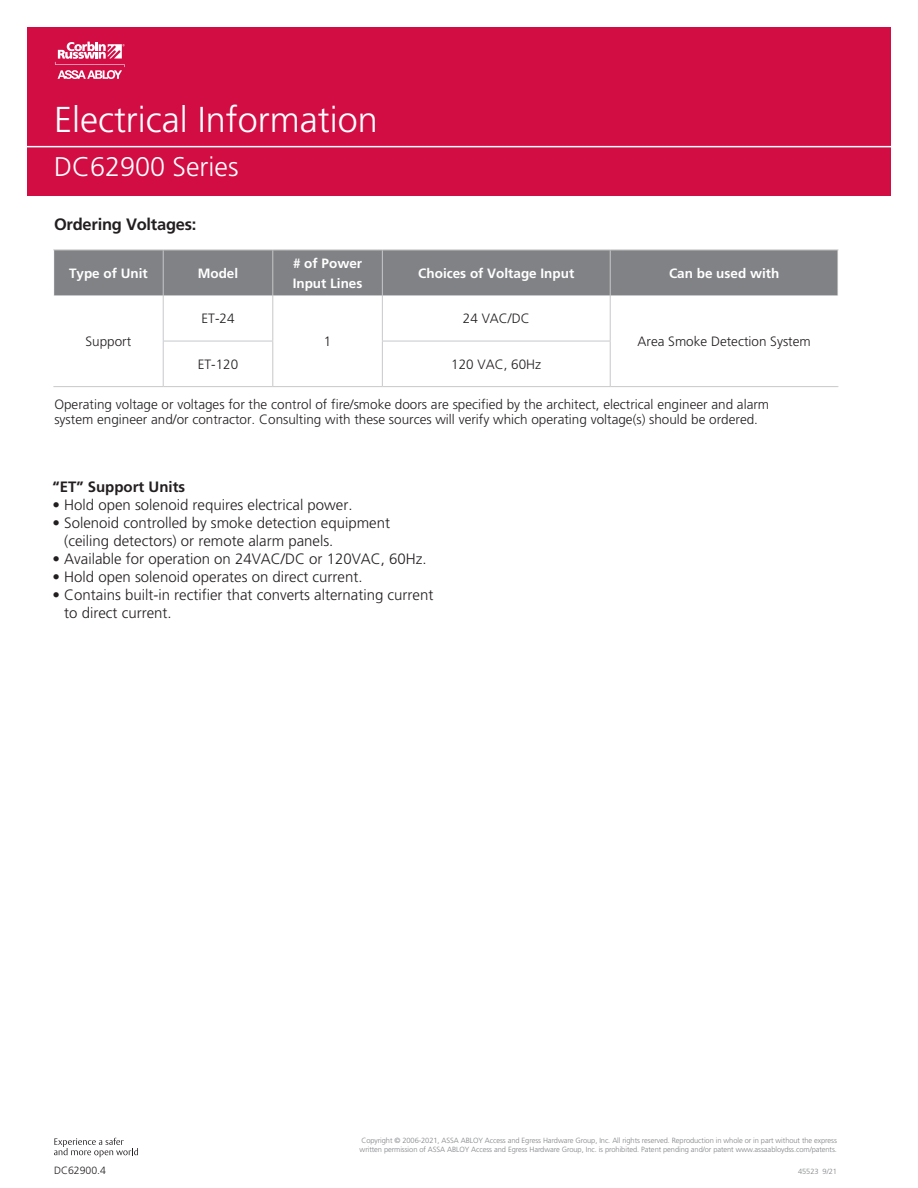
<style>
.page{position:relative;width:918px;height:1188px;background:#fff}
.page>*{position:absolute;margin:0;border:0;box-sizing:border-box;transform-origin:0 0}
.t1{font:300 36px "Frutiger LT Pro";color:#fff}
.t2{font:300 27px "Frutiger LT Pro";color:#fff}
.Head{font:700 16.5px "Frutiger LT Pro";letter-spacing:-.015em;color:#231f20}
.Body_Text{font:300 15px/18px "Frutiger LT Pro";color:#231f20}
.Subhead{font:700 15px "Frutiger LT Pro";color:#231f20}
.Note{font:300 13.5px/15px "Frutiger LT Pro";color:#231f20}
.Chart_Text{font:700 13.5px "Frutiger LT Pro";color:#fff}
.Chart_Text-2{font:300 13.5px "Frutiger LT Pro";color:#231f20}
.t3{font:300 10.5px "Frutiger LT Pro";color:#231f20}
.t4{font:300 7.5px/9px "Frutiger LT Pro";letter-spacing:-.01em;color:#808285}
</style>
<div class="page">
<svg style="left:54px;top:1138px;width:84px;height:19px"></svg>
<div style="left:27px;top:27px;width:864px;height:169px;background:#d20d44"></div>
<hr style="left:7px;top:146px;width:900px;height:1px;background:#fff">
<svg style="left:55px;top:42px;width:70px;height:37px"></svg>
<div style="left:54px;top:251px;width:784px;height:44px;background:#808285"></div>
<hr style="left:53px;top:250px;width:110px;height:1px;background:#c7c8ca">
<hr style="left:163px;top:250px;width:110px;height:1px;background:#c7c8ca">
<hr style="left:163px;top:250px;width:1px;height:45px;background:#c7c8ca">
<hr style="left:273px;top:250px;width:109px;height:1px;background:#c7c8ca">
<hr style="left:272px;top:250px;width:1px;height:45px;background:#c7c8ca">
<hr style="left:382px;top:250px;width:228px;height:1px;background:#c7c8ca">
<hr style="left:382px;top:250px;width:1px;height:45px;background:#c7c8ca">
<hr style="left:610px;top:250px;width:228px;height:1px;background:#c7c8ca">
<hr style="left:610px;top:250px;width:1px;height:45px;background:#c7c8ca">
<hr style="left:54px;top:295px;width:109px;height:1px;background:#c7c8ca">
<hr style="left:163px;top:295px;width:110px;height:1px;background:#c7c8ca">
<hr style="left:163px;top:296px;width:1px;height:45px;background:#c7c8ca">
<hr style="left:273px;top:295px;width:109px;height:1px;background:#c7c8ca">
<hr style="left:272px;top:296px;width:1px;height:45px;background:#c7c8ca">
<hr style="left:382px;top:295px;width:228px;height:1px;background:#c7c8ca">
<hr style="left:382px;top:296px;width:1px;height:45px;background:#c7c8ca">
<hr style="left:610px;top:295px;width:228px;height:1px;background:#c7c8ca">
<hr style="left:610px;top:296px;width:1px;height:45px;background:#c7c8ca">
<hr style="left:163px;top:341px;width:110px;height:1px;background:#c7c8ca">
<hr style="left:163px;top:341px;width:1px;height:45px;background:#c7c8ca">
<hr style="left:272px;top:341px;width:1px;height:45px;background:#c7c8ca">
<hr style="left:382px;top:341px;width:229px;height:1px;background:#c7c8ca">
<hr style="left:382px;top:341px;width:1px;height:45px;background:#c7c8ca">
<hr style="left:610px;top:341px;width:1px;height:45px;background:#c7c8ca">
<hr style="left:53px;top:386px;width:110px;height:1px;background:#c7c8ca">
<hr style="left:163px;top:386px;width:110px;height:1px;background:#c7c8ca">
<hr style="left:273px;top:386px;width:109px;height:1px;background:#c7c8ca">
<hr style="left:382px;top:386px;width:228px;height:1px;background:#c7c8ca">
<hr style="left:610px;top:386px;width:228px;height:1px;background:#c7c8ca">
<hr style="left:53px;top:250px;width:1px;height:45px;background:#fff">
<p class="t1" style="left:54px;top:99px;width:325px">Electrical Information</p>
<p class="t2" style="left:54px;top:151px;width:186px">DC62900 Series</p>
<p class="Head" style="left:54px;top:214px;width:144px">Ordering Voltages:</p>
<p class="Chart_Text" style="left:69px;top:265px;width:80px">Type of Unit</p>
<p class="Chart_Text" style="left:198px;top:265px;width:42px">Model</p>
<p class="Chart_Text" style="left:293px;top:255px;width:71px"># of Power</p>
<p class="Chart_Text" style="left:293px;top:275px;width:71px">Input Lines</p>
<p class="Chart_Text" style="left:418px;top:265px;width:158px">Choices of Voltage Input</p>
<p class="Chart_Text" style="left:669px;top:265px;width:112px">Can be used with</p>
<p class="Chart_Text-2" style="left:202px;top:311px;width:35px">ET-24</p>
<p class="Chart_Text-2" style="left:463px;top:311px;width:68px">24 VAC/DC</p>
<p class="Chart_Text-2" style="left:86px;top:334px;width:47px">Support</p>
<p class="Chart_Text-2" style="left:324px;top:334px;width:9px">1</p>
<p class="Chart_Text-2" style="left:638px;top:334px;width:175px">Area Smoke Detection System</p>
<p class="Chart_Text-2" style="left:198px;top:356px;width:42px">ET-120</p>
<p class="Chart_Text-2" style="left:451px;top:356px;width:92px">120 VAC, 60Hz</p>
<p class="Note" style="left:54px;top:397px;width:716px">Operating voltage or voltages for the control of fire/smoke doors are specified by the architect, electrical engineer and alarm system engineer and/or contractor. Consulting with these sources will verify which operating voltage(s) should be ordered.</p>
<p class="Subhead" style="left:53px;top:478px;width:134px">“ET” Support Units</p>
<p class="Body_Text" style="left:53px;top:496px;width:302px">• Hold open solenoid requires electrical power.</p>
<p class="Body_Text" style="left:64px;top:514px;width:327px;text-indent:-12px">• Solenoid controlled by smoke detection equipment (ceiling detectors) or remote alarm panels.</p>
<p class="Body_Text" style="left:53px;top:550px;width:376px">• Available for operation on 24VAC/DC or 120VAC, 60Hz.</p>
<p class="Body_Text" style="left:53px;top:568px;width:312px">• Hold open solenoid operates on direct current.</p>
<p class="Body_Text" style="left:64px;top:586px;width:371px;text-indent:-12px">• Contains built-in rectifier that converts alternating current to direct current.</p>
<p class="t4" style="left:360px;top:1136px;width:479px">Copyright © 2006-2021, ASSA ABLOY Access and Egress Hardware Group, Inc. All rights reserved. Reproduction in whole or in part without the express written permission of ASSA ABLOY Access and Egress Hardware Group, Inc. is prohibited. Patent pending and/or patent www.assaabloydss.com/patents.</p>
<p class="t3" style="left:54px;top:1164px;width:53px">DC62900.4</p>
<p class="t4" style="left:798px;top:1167px;width:40px">45523 9/21</p>
</div>
